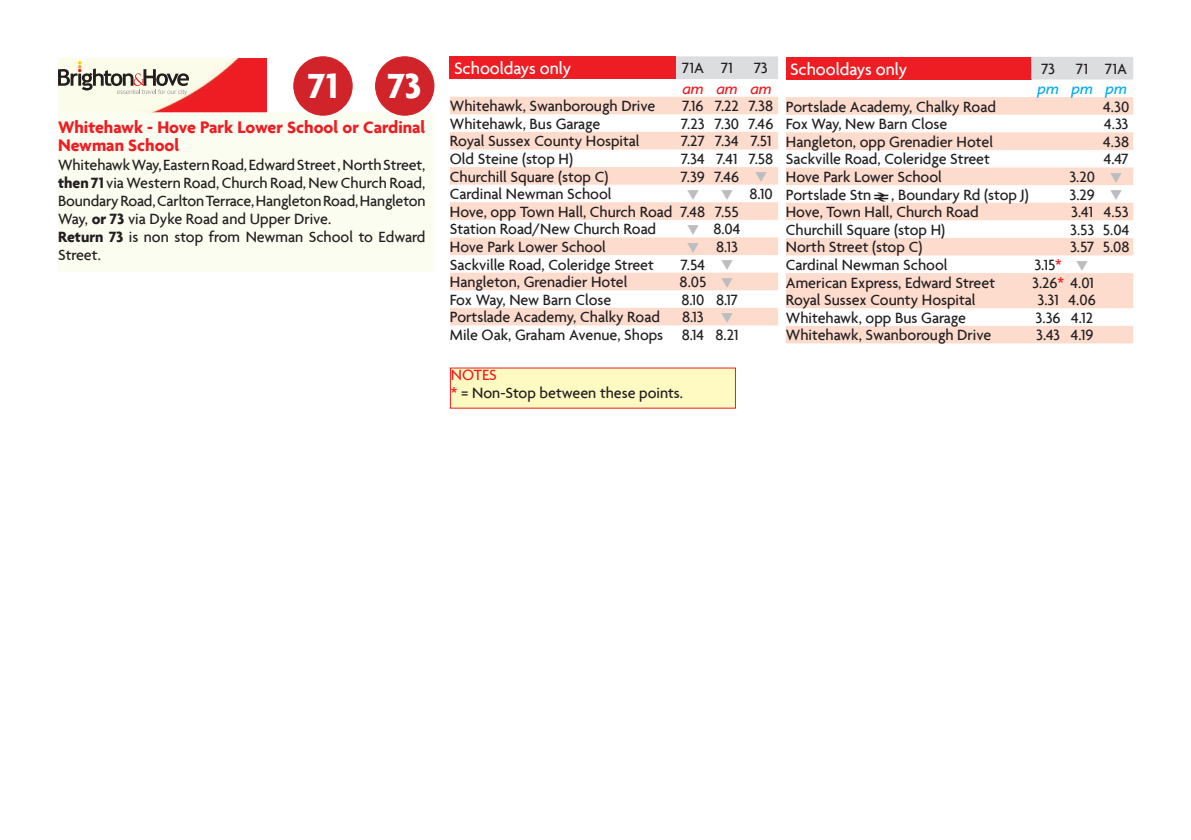
<style>
.page{position:relative;width:1191px;height:840px;background:#fff}
.page>*{position:absolute;margin:0;border:0;box-sizing:border-box;transform-origin:0 0}
.t1{font:700 37.6px "Agenda";color:#fff}
.t2{font:700 18px/18px "Agenda";color:#ee1d23}
.t3{font:500 18px "Agenda";color:#fff}
.t4{font:500 16px/18px "Agenda";color:#231f20}
.t5{font:italic 500 16px "Agenda";color:#ee1d23}
.t6{font:italic 500 16px "Agenda";color:#00aeef}
.s1{font-weight:700}
.s2{color:#bcbdc0}
.s3{color:#ee1d23}
.s4{font-family:"British Rail Dark Normal";font-weight:400;font-size:12px}
</style>
<div class="page">
<img style="left:58px;top:58px;width:208px;height:54px">
<div style="left:58px;top:112px;width:376px;height:160px;background:#fcfdf1"></div>
<svg style="left:58px;top:61px;width:131px;height:34px;background:#cac7ba"></svg>
<div style="left:293px;top:56px;width:59px;height:59px;background:#d1232a;border:1px solid #d1232a;border-radius:50%"></div>
<div style="left:375px;top:56px;width:59px;height:59px;background:#d1232a;border:1px solid #d1232a;border-radius:50%"></div>
<div style="left:450px;top:56px;width:226px;height:23px;background:#ee1d23"></div>
<div style="left:676px;top:56px;width:102px;height:23px;background:#dcdddf"></div>
<svg style="left:450px;top:97px;width:328px;height:228px;fill:#fddcce"></svg>
<div style="left:786px;top:57px;width:245px;height:22px;background:#ee1d23"></div>
<div style="left:1031px;top:57px;width:102px;height:22px;background:#dcdddf"></div>
<svg style="left:786px;top:97px;width:347px;height:246px;fill:#fddcce"></svg>
<div style="left:450px;top:368px;width:285px;height:40px;background:#fffac1"></div>
<h1 class="t1" style="left:308px;top:63px;width:31px">71</h1>
<h1 class="t1" style="left:388px;top:63px;width:35px">73</h1>
<p class="t2" style="left:58px;top:118px;width:369px">Whitehawk - Hove Park Lower School or Cardinal<br>Newman School</p>
<p class="t4" style="left:58px;top:155px;width:369px">Whitehawk Way, Eastern Road, Edward Street , North Street, <span class="s1">then 71</span> via Western Road, Church Road, New Church Road, Boundary Road, Carlton Terrace, Hangleton Road, Hangleton Way, <span class="s1">or 73</span> via Dyke Road and Upper Drive.<br><span class="s1">Return 73</span> is non stop from Newman School to Edward Street.</p>
<p class="t3" style="left:454px;top:57px;width:119px">Schooldays only</p>
<p class="t4" style="left:682px;top:59px;width:52px">71A 71</p>
<p class="t4" style="left:754px;top:59px;width:15px">73</p>
<p class="t5" style="left:682px;top:79px;width:91px">am am am</p>
<p class="t4" style="left:450px;top:97px;width:207px">Whitehawk, Swanborough Drive</p>
<p class="t4" style="left:682px;top:97px;width:92px">7.16 7.22 7.38</p>
<p class="t4" style="left:450px;top:114px;width:152px">Whitehawk, Bus Garage</p>
<p class="t4" style="left:681px;top:114px;width:94px">7.23 7.30 7.46</p>
<p class="t4" style="left:450px;top:132px;width:191px">Royal Sussex County Hospital</p>
<p class="t4" style="left:681px;top:132px;width:92px">7.27 7.34 7.51</p>
<p class="t4" style="left:450px;top:149px;width:125px">Old Steine (stop H)</p>
<p class="t4" style="left:681px;top:149px;width:94px">7.34 7.41 7.58</p>
<p class="t4" style="left:450px;top:167px;width:160px">Churchill Square (stop C)</p>
<p class="t4" style="left:681px;top:167px;width:88px">7.39 7.46 <span class="s2">▼</span></p>
<p class="t4" style="left:450px;top:184px;width:163px">Cardinal Newman School</p>
<p class="t4" style="left:450px;top:185px;width:324px;text-indent:237px"><span class="s2">▼</span> <span class="s2">▼</span> 8.10<br>Hove, opp Town Hall, Church Road 7.48 7.55<br>Station Road/New Church Road</p>
<p class="t4" style="left:687px;top:220px;width:55px"><span class="s2">▼</span> 8.04</p>
<p class="t4" style="left:450px;top:237px;width:158px">Hove Park Lower School</p>
<p class="t4" style="left:687px;top:237px;width:52px"><span class="s2">▼</span> 8.13</p>
<p class="t4" style="left:450px;top:255px;width:205px">Sackville Road, Coleridge Street</p>
<p class="t4" style="left:681px;top:255px;width:54px">7.54 <span class="s2">▼</span></p>
<p class="t4" style="left:450px;top:272px;width:179px">Hangleton, Grenadier Hotel</p>
<p class="t4" style="left:679px;top:272px;width:55px">8.05 <span class="s2">▼</span></p>
<p class="t4" style="left:450px;top:290px;width:163px">Fox Way, New Barn Close</p>
<p class="t4" style="left:681px;top:290px;width:58px">8.10 8.17</p>
<p class="t4" style="left:450px;top:307px;width:212px">Portslade Academy, Chalky Road</p>
<p class="t4" style="left:450px;top:308px;width:290px;text-indent:232px">8.13 <span class="s2">▼<br></span>Mile Oak, Graham Avenue, Shops 8.14 8.21</p>
<p class="t4" style="left:451px;top:365px;width:234px"><span class="s3">NOTES<br>*</span> = Non-Stop between these points.</p>
<p class="t3" style="left:790px;top:58px;width:119px">Schooldays only</p>
<p class="t4" style="left:1041px;top:59px;width:15px">73</p>
<p class="t4" style="left:1076px;top:59px;width:52px">71 71A</p>
<p class="t6" style="left:1037px;top:79px;width:91px">pm pm pm</p>
<p class="t4" style="left:786px;top:97px;width:212px">Portslade Academy, Chalky Road</p>
<p class="t4" style="left:1103px;top:97px;width:28px">4.30</p>
<p class="t4" style="left:786px;top:115px;width:163px">Fox Way, New Barn Close</p>
<p class="t4" style="left:1104px;top:115px;width:26px">4.33</p>
<p class="t4" style="left:786px;top:132px;width:209px">Hangleton, opp Grenadier Hotel</p>
<p class="t4" style="left:1103px;top:132px;width:27px">4.38</p>
<p class="t4" style="left:786px;top:150px;width:205px">Sackville Road, Coleridge Street</p>
<p class="t4" style="left:1103px;top:150px;width:26px">4.47</p>
<p class="t4" style="left:786px;top:167px;width:158px">Hove Park Lower School</p>
<p class="t4" style="left:1069px;top:167px;width:54px">3.20 <span class="s2">▼</span></p>
<p class="t4" style="left:786px;top:185px;width:244px">Portslade Stn<span class="s4">=</span>, Boundary Rd (stop J)</p>
<p class="t4" style="left:1069px;top:185px;width:54px">3.29 <span class="s2">▼</span></p>
<p class="t4" style="left:786px;top:202px;width:194px">Hove, Town Hall, Church Road</p>
<p class="t4" style="left:1071px;top:202px;width:59px">3.41 4.53</p>
<p class="t4" style="left:786px;top:220px;width:161px">Churchill Square (stop H)</p>
<p class="t4" style="left:1070px;top:220px;width:61px">3.53 5.04</p>
<p class="t4" style="left:786px;top:238px;width:138px">North Street (stop C)</p>
<p class="t4" style="left:1070px;top:238px;width:61px">3.57 5.08</p>
<p class="t4" style="left:786px;top:255px;width:163px">Cardinal Newman School</p>
<p class="t4" style="left:1034px;top:255px;width:55px">3.15<span class="s3">*</span> <span class="s2">▼</span></p>
<p class="t4" style="left:786px;top:273px;width:211px">American Express, Edward Street</p>
<p class="t4" style="left:1032px;top:273px;width:63px">3.26<span class="s3">*</span> 4.01</p>
<p class="t4" style="left:786px;top:290px;width:191px">Royal Sussex County Hospital</p>
<p class="t4" style="left:1037px;top:290px;width:60px">3.31 4.06</p>
<p class="t4" style="left:786px;top:308px;width:181px">Whitehawk, opp Bus Garage</p>
<p class="t4" style="left:1035px;top:308px;width:59px">3.36 4.12</p>
<p class="t4" style="left:786px;top:325px;width:207px">Whitehawk, Swanborough Drive</p>
<p class="t4" style="left:1036px;top:325px;width:59px">3.43 4.19</p>
</div>
